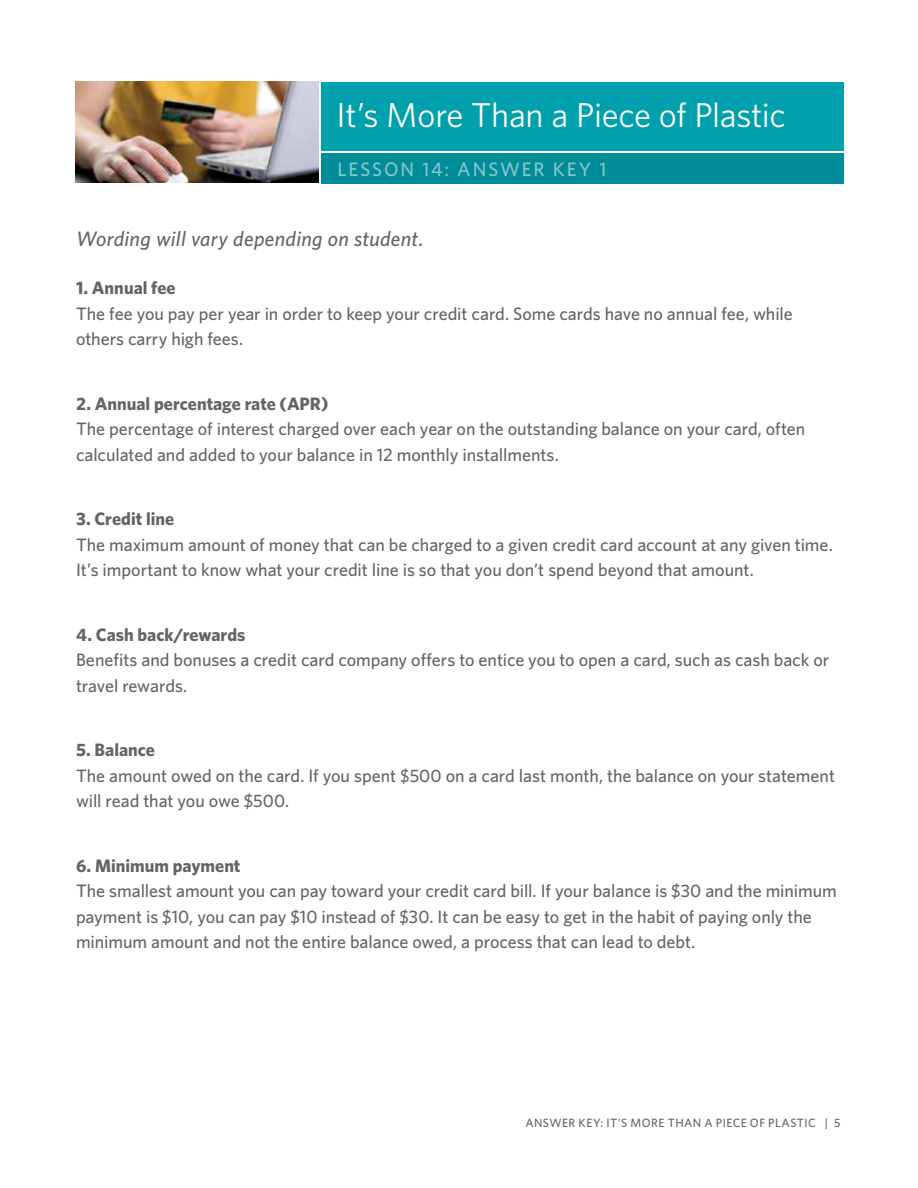
<style>
.page{position:relative;width:918px;height:1188px;background:#fff}
.page>*{position:absolute;margin:0;border:0;box-sizing:border-box;transform-origin:0 0}
.t1{font:34.5px "Whitney";letter-spacing:-.01em;color:#fff}
.t2{font:italic 500 21px "Whitney";letter-spacing:.015em;color:#636466}
.t3{font:500 19.5px "Whitney";letter-spacing:.1em;color:#87c5cd}
.t4{font:500 18px/25.5px "Whitney";letter-spacing:-.005em;color:#636466}
.t5{font:700 18px "Whitney";color:#636466}
.t6{font:500 12px "Whitney";letter-spacing:.04em;color:#636466}
</style>
<div class="page">
<img style="left:76px;top:81px;width:243px;height:102px">
<div style="left:321px;top:82px;width:523px;height:69px;background:#00a0ad"></div>
<div style="left:321px;top:153px;width:523px;height:30px;background:#008c99"></div>
<h1 class="t1" style="left:337px;top:92px;width:451px">It’s More Than a Piece of Plastic</h1>
<p class="t3" style="left:337px;top:156px;width:271px">LESSON 14: ANSWER KEY 1</p>
<p class="t2" style="left:76px;top:225px;width:349px">Wording will vary depending on student.</p>
<p class="t5" style="left:76px;top:276px;width:101px">1. Annual fee</p>
<p class="t4" style="left:76px;top:300px;width:718px">The fee you pay per year in order to keep your credit card. Some cards have no annual fee, while others carry high fees.</p>
<p class="t5" style="left:76px;top:391px;width:254px">2. Annual percentage rate (APR)</p>
<p class="t4" style="left:76px;top:416px;width:731px">The percentage of interest charged over each year on the outstanding balance on your card, often calculated and added to your balance in 12 monthly installments.</p>
<p class="t5" style="left:76px;top:507px;width:100px">3. Credit line</p>
<p class="t4" style="left:76px;top:531px;width:758px">The maximum amount of money that can be charged to a given credit card account at any given time.<br>It’s important to know what your credit line is so that you don’t spend beyond that amount.</p>
<p class="t5" style="left:76px;top:622px;width:171px">4. Cash back/rewards</p>
<p class="t4" style="left:76px;top:647px;width:755px">Benefits and bonuses a credit card company offers to entice you to open a card, such as cash back or travel rewards.</p>
<p class="t5" style="left:76px;top:738px;width:81px">5. Balance</p>
<p class="t4" style="left:76px;top:762px;width:761px">The amount owed on the card. If you spent $500 on a card last month, the balance on your statement will read that you owe $500.</p>
<p class="t5" style="left:76px;top:853px;width:166px">6. Minimum payment</p>
<p class="t4" style="left:76px;top:878px;width:762px">The smallest amount you can pay toward your credit card bill. If your balance is $30 and the minimum payment is $10, you can pay $10 instead of $30. It can be easy to get in the habit of paying only the minimum amount and not the entire balance owed, a process that can lead to debt.</p>
<p class="t6" style="left:525px;top:1115px;width:317px">ANSWER KEY: IT’S MORE THAN A PIECE OF PLASTIC | 5</p>
</div>
